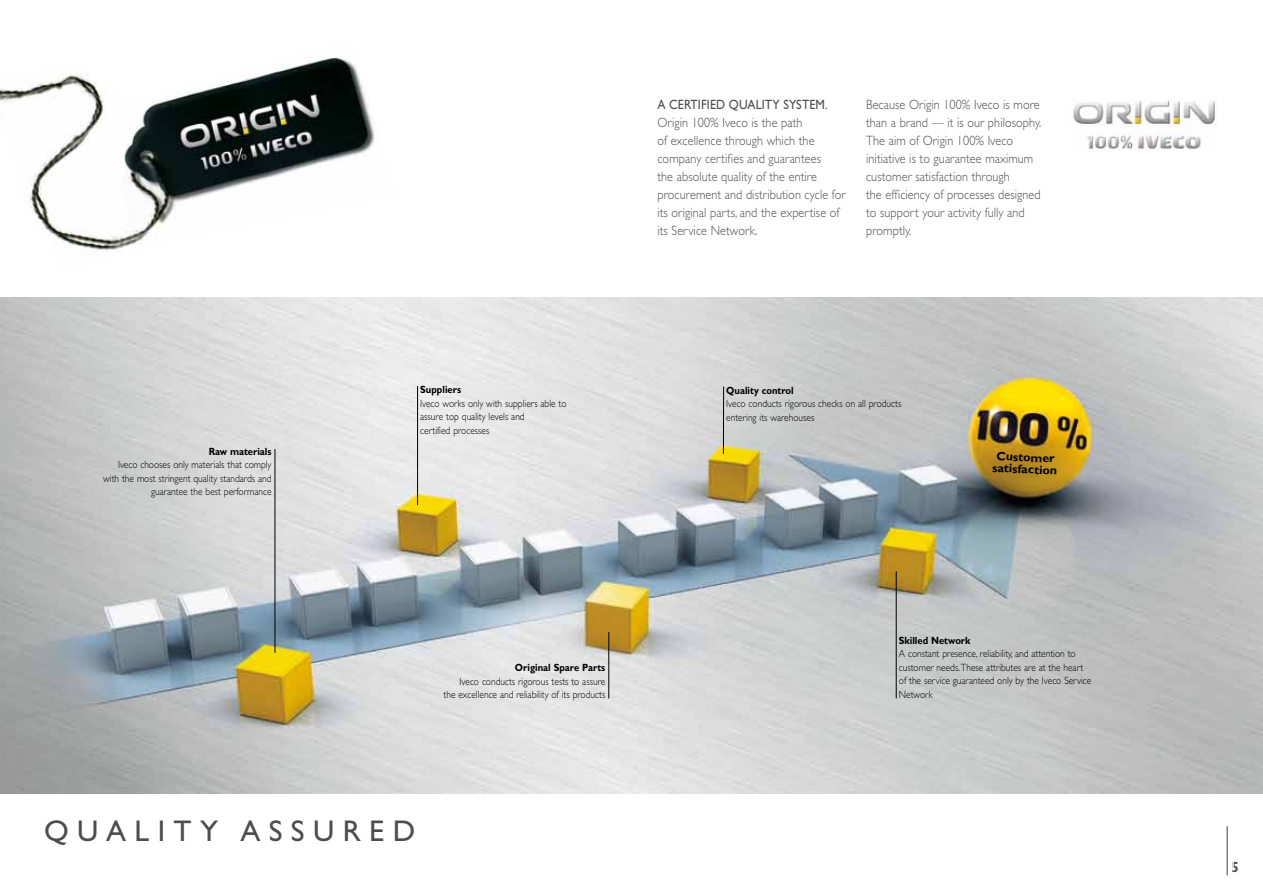
<style>
.page{position:relative;width:1263px;height:893px;background:#fff}
.page>*{position:absolute;margin:0;border:0;box-sizing:border-box;transform-origin:0 0}
.t1{font:30px "Gill Sans Std";letter-spacing:.28em;color:#4d4d4d}
.t2{font:700 14.85px "Gill Sans Std";color:#4d4d4d;scale:.9 1}
.t3{font:300 13.5px/18px "Gill Sans Std";letter-spacing:.01em;color:#4d4d4d;scale:.9 1}
.t4{font:13.5px "Gill Sans Std";letter-spacing:.01em;color:#4d4d4d;scale:.9 1}
.t5{font:700 12.3px "Gill Sans Std";color:#000}
.t6{font:300 10.5px/13.5px "Gill Sans Std";color:#000;scale:.9 1}
.t7{font:700 10.5px "Gill Sans Std";color:#000;scale:.9 1}
</style>
<div class="page">
<hr style="left:1226px;top:826px;width:2px;height:49px;background:#4d4d4d">
<img style="left:0;top:298px;width:1263px;height:495px">
<hr style="left:417px;top:386px;width:1px;height:119px;background:#000">
<hr style="left:275px;top:449px;width:1px;height:204px;background:#000">
<hr style="left:608px;top:632px;width:1px;height:66px;background:#000">
<hr style="left:896px;top:571px;width:1px;height:127px;background:#000">
<hr style="left:723px;top:387px;width:1px;height:67px;background:#000">
<img style="left:1073px;top:99px;width:143px;height:50px">
<img style="left:0;top:57px;width:375px;height:194px">
<svg style="left:997px;top:451px;width:52px;height:11px"></svg>
<p class="t4" style="left:657px;top:96px;width:191px">A CERTIFIED QUALITY SYSTEM.</p>
<p class="t3" style="left:657px;top:113px;width:211px">Origin 100% Iveco is the path<br>of excellence through which the company certifies and guarantees<br>the absolute quality of the entire procurement and distribution cycle for its original parts, and the expertise of its Service Network.</p>
<p class="t3" style="left:866px;top:95px;width:196px">Because Origin 100% Iveco is more than a brand — it is our philosophy.<br>The aim of Origin 100% Iveco initiative is to guarantee maximum customer satisfaction through<br>the efficiency of processes designed to support your activity fully and promptly.</p>
<p class="t7" style="left:209px;top:445px;width:71px">Raw materials</p>
<p class="t6" style="left:103px;top:458px;width:189px;text-align:right">Iveco chooses only materials that comply with the most stringent quality standards and guarantee the best performance</p>
<p class="t7" style="left:420px;top:384px;width:47px">Suppliers</p>
<p class="t6" style="left:420px;top:397px;width:164px">Iveco works only with suppliers able to assure top quality levels and<br>certified processes</p>
<p class="t7" style="left:515px;top:661px;width:102px">Original Spare Parts</p>
<p class="t6" style="left:443px;top:675px;width:181px;text-align:right">Iveco conducts rigorous tests to assure<br>the excellence and reliability of its products</p>
<h1 class="t1" style="left:44px;top:814px;width:372px">QUALITY ASSURED</h1>
<p class="t7" style="left:726px;top:384px;width:76px">Quality control</p>
<p class="t6" style="left:726px;top:397px;width:196px">Iveco conducts rigorous checks on all products entering its warehouses</p>
<p class="t5" style="left:1049px;top:450px;width:7px">r</p>
<p class="t5" style="left:993px;top:460px;width:66px;rotate:3deg">satisfaction</p>
<p class="t7" style="left:899px;top:634px;width:81px">Skilled Network</p>
<p class="t6" style="left:899px;top:647px;width:215px">A constant presence, reliability, and attention to customer needs. These attributes are at the heart of the service guaranteed only by the Iveco Service Network</p>
<h2 class="t2" style="left:1231px;top:858px;width:10px">5</h2>
</div>
